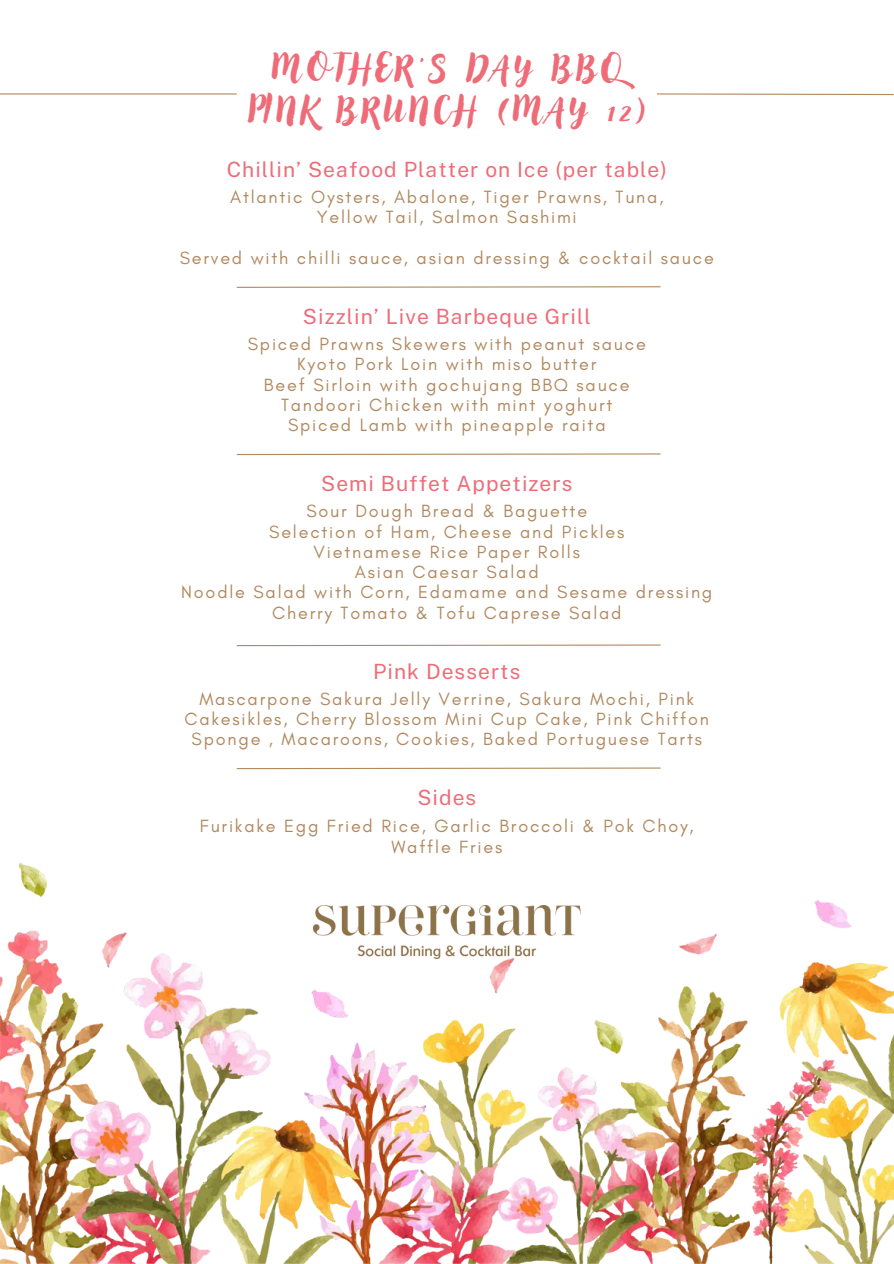
<style>
.page{position:relative;width:894px;height:1264px;background:#fff}
.page>*{position:absolute;margin:0;border:0;box-sizing:border-box;transform-origin:0 0}
.t1{font:30px/41.7px "Adlery Pro";letter-spacing:.15em;color:#ee6c78;text-align:center}
.t2{font:21px "Public Sans";letter-spacing:.05em;color:#ee6c78}
.t3{font:18px/20.2px "Glacial Indifference";letter-spacing:.1em;color:#b0895f;text-align:center}
</style>
<div class="page">
<img style="left:0;top:863px;width:893px;height:400px">
<hr style="left:0;top:93px;width:237px;height:1px;background:#b0895f">
<svg style="left:657px;top:93px;width:236px;height:3px"></svg>
<img style="left:313px;top:905px;width:267px;height:53px">
<svg style="left:236px;top:286px;width:425px;height:2px"></svg>
<svg style="left:236px;top:453px;width:425px;height:2px"></svg>
<svg style="left:236px;top:644px;width:425px;height:2px"></svg>
<svg style="left:236px;top:767px;width:425px;height:2px"></svg>
<h1 class="t1" style="left:248px;top:48px;width:399px">MOTHER'S DAY BBQ<br>PINK BRUNCH (MAY 12)</h1>
<p class="t2" style="left:226px;top:154px;width:441px">Chillin’ Seafood Platter on Ice (per table)</p>
<p class="t3" style="left:230px;top:187px;width:435px">Atlantic Oysters, Abalone, Tiger Prawns, Tuna,<br>Yellow Tail, Salmon Sashimi</p>
<p class="t3" style="left:180px;top:248px;width:535px">Served with chilli sauce, asian dressing &amp; cocktail sauce</p>
<p class="t2" style="left:303px;top:301px;width:289px">Sizzlin’ Live Barbeque Grill</p>
<p class="t3" style="left:248px;top:334px;width:399px">Spiced Prawns Skewers with peanut sauce Kyoto Pork Loin with miso butter<br>Beef Sirloin with gochujang BBQ sauce Tandoori Chicken with mint yoghurt Spiced Lamb with pineapple raita</p>
<p class="t2" style="left:321px;top:468px;width:253px">Semi Buffet Appetizers</p>
<p class="t3" style="left:181px;top:501px;width:532px">Sour Dough Bread &amp; Baguette<br>Selection of Ham, Cheese and Pickles<br>Vietnamese Rice Paper Rolls<br>Asian Caesar Salad<br>Noodle Salad with Corn, Edamame and Sesame dressing<br>Cherry Tomato &amp; Tofu Caprese Salad</p>
<p class="t2" style="left:373px;top:655px;width:149px">Pink Desserts</p>
<p class="t3" style="left:184px;top:689px;width:526px">Mascarpone Sakura Jelly Verrine, Sakura Mochi, Pink<br>Cakesikles, Cherry Blossom Mini Cup Cake, Pink Chiffon<br>Sponge , Macaroons, Cookies, Baked Portuguese Tarts</p>
<p class="t2" style="left:417px;top:782px;width:60px">Sides</p>
<p class="t3" style="left:200px;top:816px;width:495px">Furikake Egg Fried Rice, Garlic Broccoli &amp; Pok Choy,<br>Waffle Fries</p>
</div>
